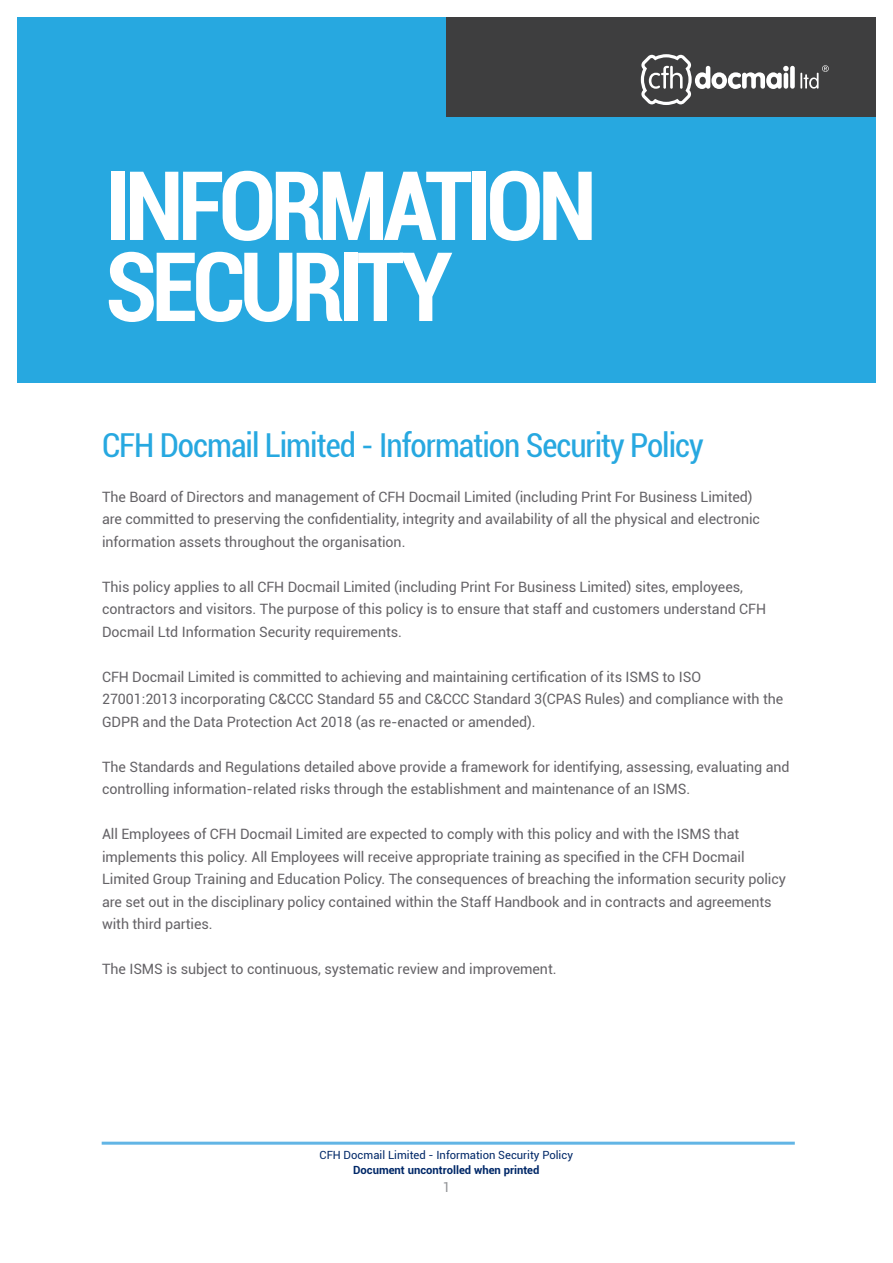
<style>
.page{position:relative;width:893px;height:1263px;background:#fff}
.page>*{position:absolute;margin:0;border:0;box-sizing:border-box;transform-origin:0 0}
.t1{font:700 condensed 96px/81px "Roboto";letter-spacing:-.06em;color:#fff}
.t2{font:condensed 33px "Roboto";letter-spacing:-.03em;color:#27a8e0}
.t3{font:14.25px/22.5px "Roboto";letter-spacing:-.005em;color:#656367}
.t4{font:13.5px "Roboto";color:#939598}
.t5{font:11.25px "Roboto";color:#002868}
.t6{font:700 11.25px "Roboto";color:#002868}
</style>
<div class="page">
<hr style="left:102px;top:1142px;width:693px;height:3px;background:#62b5e5">
<div style="left:17px;top:17px;width:859px;height:366px;background:#27a8e0"></div>
<div style="left:446px;top:17px;width:430px;height:100px;background:#3e3e3f"></div>
<div style="left:790px;top:66px;width:5px;height:23px;background:#fff;border-radius:2px"></div>
<svg style="left:800px;top:65px;width:29px;height:24px"></svg>
<svg style="left:641px;top:54px;width:148px;height:51px"></svg>
<h1 class="t1" style="left:105px;top:162px;width:493px">INFORMATION<br>SECURITY</h1>
<h2 class="t2" style="left:102px;top:422px;width:603px">CFH Docmail Limited - Information Security Policy</h2>
<p class="t3" style="left:102px;top:485px;width:659px">The Board of Directors and management of CFH Docmail Limited (including Print For Business Limited) are committed to preserving the confidentiality, integrity and availability of all the physical and electronic information assets throughout the organisation.</p>
<p class="t3" style="left:102px;top:575px;width:665px">This policy applies to all CFH Docmail Limited (including Print For Business Limited) sites, employees, contractors and visitors. The purpose of this policy is to ensure that staff and customers understand CFH<br>Docmail Ltd Information Security requirements.</p>
<p class="t3" style="left:102px;top:665px;width:683px">CFH Docmail Limited is committed to achieving and maintaining certification of its ISMS to ISO<br>27001:2013 incorporating C&amp;CCC Standard 55 and C&amp;CCC Standard 3(CPAS Rules) and compliance with the<br>GDPR and the Data Protection Act 2018 (as re-enacted or amended).</p>
<p class="t3" style="left:102px;top:755px;width:689px">The Standards and Regulations detailed above provide a framework for identifying, assessing, evaluating and controlling information-related risks through the establishment and maintenance of an ISMS.</p>
<p class="t3" style="left:102px;top:822px;width:685px">All Employees of CFH Docmail Limited are expected to comply with this policy and with the ISMS that implements this policy. All Employees will receive appropriate training as specified in the CFH Docmail Limited Group Training and Education Policy. The consequences of breaching the information security policy are set out in the disciplinary policy contained within the Staff Handbook and in contracts and agreements with third parties.</p>
<p class="t3" style="left:102px;top:957px;width:456px">The ISMS is subject to continuous, systematic review and improvement.</p>
<p class="t5" style="left:320px;top:1147px;width:255px">CFH Docmail Limited - Information Security Policy</p>
<p class="t6" style="left:353px;top:1162px;width:188px">Document uncontrolled when printed</p>
<p class="t4" style="left:443px;top:1178px;width:9px">1</p>
</div>
